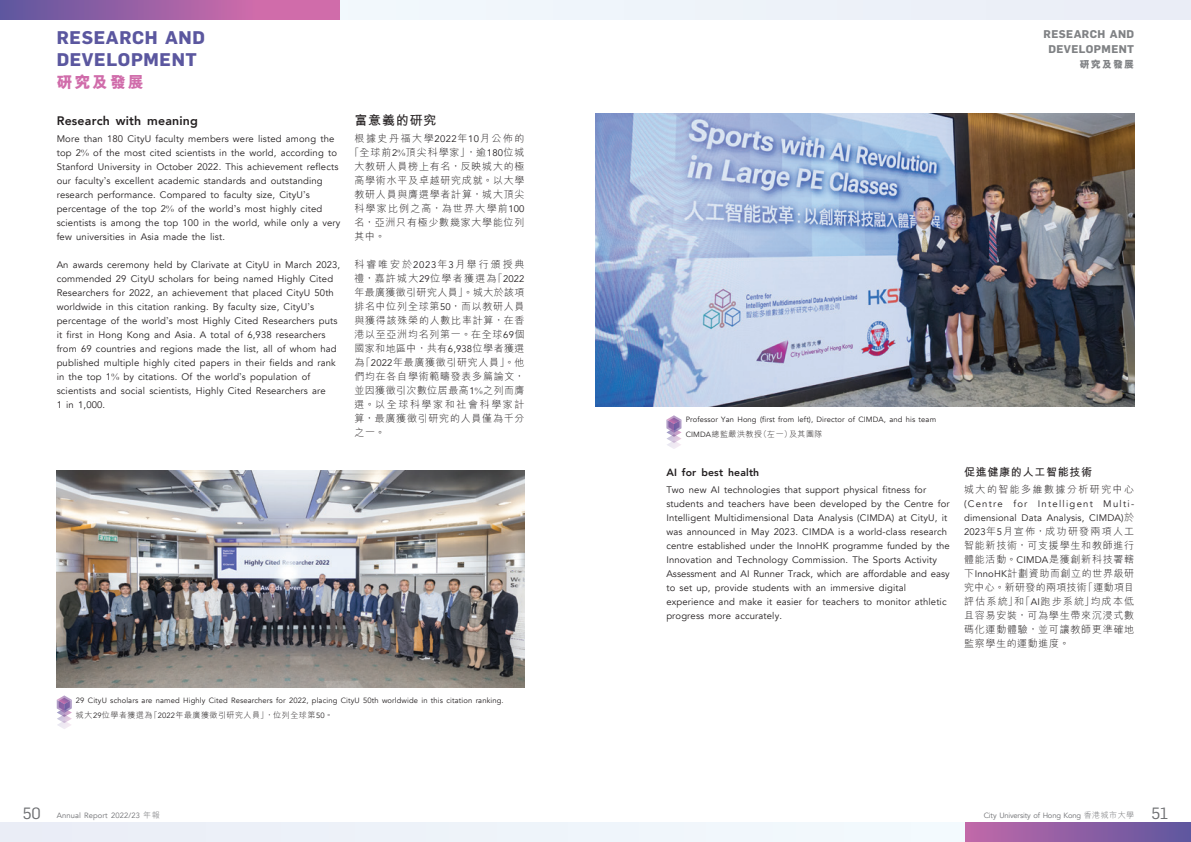
<style>
.page{position:relative;width:1191px;height:842px;background:#fff}
.page>*{position:absolute;margin:0;border:0;box-sizing:border-box;transform-origin:0 0}
.t1{font:700 18px/22px "Flama";letter-spacing:.035em;color:#5b579f}
.t2{font:800 16px "M Hei HK";letter-spacing:.11em;color:#d06caa}
._03_H1{font:700 13px "M Hei HK";letter-spacing:.065em;color:#231f20}
._03_H1-2{font:800 12.4px "Avenir";letter-spacing:.015em;color:#231f20}
.t3{font:700 11px/15px "Flama";letter-spacing:.035em;color:#808285;text-align:center}
._04___H2{font:700 11px "M Hei HK";letter-spacing:.065em;color:#231f20}
._04___H2-2{font:800 10.4px "Avenir";letter-spacing:.015em;color:#231f20}
._01_Body_Text{font:300 10px/14px "M Hei HK";letter-spacing:.075em;color:#231f20;text-align:justify}
._01_Body_Text-2{font:300 10px "M Hei HK";letter-spacing:.155em;color:#231f20}
._01_Body_Text-3{font:300 10px "M Hei HK";letter-spacing:.12em;color:#231f20}
._01_Body_Text-4{font:300 10px "M Hei HK";letter-spacing:.145em;color:#231f20}
.t4{font:800 10px "M Hei HK";letter-spacing:.11em;color:#808285}
._01_Body_Text-5{font:9.5px/14px "Avenir";letter-spacing:.015em;color:#231f20}
.t5{font:300 8px "M Hei HK";letter-spacing:.065em;color:#231f20}
.t6{font:7.6px "Avenir";letter-spacing:.015em;color:#231f20}
.t7{font:7.6px "Avenir";letter-spacing:-.025em;color:#6c6d70}
.t8{font:7.6px "Avenir";letter-spacing:.015em;color:#6c6d70}
.s1{font-family:"Times New Roman MT Std"}
.s2{font-family:"Avenir";font-weight:400;font-size:9.5px}
.s3{font-family:"Times New Roman MT Std";font-weight:400;font-size:9.5px}
.s4{font-family:"Avenir";font-weight:400;font-size:7.6px}
.s5{font-family:"Flama";font-size:16px}
.s6{font-family:"M Hei HK";font-weight:300;font-size:8px}
.s7{font-family:"M Hei HK";font-weight:300;font-size:10px}
</style>
<div class="page">
<img style="left:57px;top:471px;width:467px;height:217px">
<svg style="left:57px;top:695px;width:15px;height:34px"></svg>
<img style="left:595px;top:113px;width:539px;height:294px">
<svg style="left:666px;top:415px;width:15px;height:34px"></svg>
<div style="left:964px;top:822px;width:227px;height:20px;background:linear-gradient(to right,#c168a9,#5d569f)"></div>
<div style="left:596px;top:822px;width:368px;height:20px;background:#f1f8fc"></div>
<div style="left:596px;top:0;width:595px;height:20px;background:#ecf1f8"></div>
<div style="left:0;top:822px;width:595px;height:20px;background:#ecf1f8"></div>
<svg style="left:0;top:0;width:340px;height:20px;background:#a363a5"></svg>
<div style="left:340px;top:0;width:255px;height:20px;background:#f1f7fc"></div>
<h1 class="t1" style="left:57px;top:26px;width:150px">RESEARCH AND<br>DEVELOPMENT</h1>
<h2 class="t2" style="left:57px;top:72px;width:89px">研究及發展</h2>
<p class="_03_H1-2" style="left:57px;top:111px;width:143px">Research with meaning</p>
<p class="_01_Body_Text-5" style="left:57px;top:132px;width:285px">More than 180 CityU faculty members were listed among the top 2<span class="s1">%</span> of the most cited scientists in the world, according to Stanford University in October 2022. This achievement reflects our faculty<span class="s1">’</span>s excellent academic standards and outstanding research performance. Compared to faculty size, CityU<span class="s1">’</span>s percentage of the top 2<span class="s1">%</span> of the world<span class="s1">’</span>s most highly cited scientists is among the top 100 in the world, while only a very few universities in Asia made the list.</p>
<p class="_01_Body_Text-5" style="left:57px;top:258px;width:285px">An awards ceremony held by Clarivate at CityU in March 2023, commended 29 CityU scholars for being named Highly Cited Researchers for 2022, an achievement that placed CityU 50th worldwide in this citation ranking. By faculty size, CityU<span class="s1">’</span>s percentage of the world<span class="s1">’</span>s most Highly Cited Researchers puts it first in Hong Kong and Asia. A total of 6,938 researchers from 69 countries and regions made the list, all of whom had published multiple highly cited papers in their fields and rank in the top 1<span class="s1">%</span> by citations. Of the world<span class="s1">’</span>s population of scientists and social scientists, Highly Cited Researchers are<br>1 in 1,000.</p>
<p class="_03_H1" style="left:354px;top:111px;width:84px">富意義的研究</p>
<p class="_01_Body_Text-2" style="left:354px;top:131px;width:172px">根據史丹福大學<span class="s2">2022</span>年<span class="s2">10</span>月公佈的</p>
<p class="_01_Body_Text" style="left:349px;top:145px;width:177px">「全球前<span class="s2">2</span><span class="s3">%</span>頂尖科學家」，逾<span class="s2">180</span>位城</p>
<p class="_01_Body_Text" style="left:354px;top:159px;width:172px">大教研人員榜上有名，反映城大的極</p>
<p class="_01_Body_Text" style="left:354px;top:173px;width:172px">高學術水平及卓越研究成就。以大學</p>
<p class="_01_Body_Text" style="left:354px;top:187px;width:172px">教研人員與膺選學者計算，城大頂尖</p>
<p class="_01_Body_Text-3" style="left:354px;top:201px;width:172px">科學家比例之高，為世界大學前<span class="s2">100</span></p>
<p class="_01_Body_Text" style="left:354px;top:215px;width:172px">名，亞洲只有極少數幾家大學能位列</p>
<p class="_01_Body_Text" style="left:354px;top:229px;width:32px">其中。</p>
<p class="_01_Body_Text" style="left:354px;top:257px;width:172px">科睿唯安於<span class="s2">2023</span>年<span class="s2">3</span>月舉行頒授典禮，嘉許城大<span class="s2">29</span>位學者獲選為「<span class="s2">2022</span>年最廣獲徵引研究人員」。城大於該項排名中位列全球第<span class="s2">50</span>，而以教研人員與獲得該殊榮的人數比率計算，在香港以至亞洲均名列第一。在全球<span class="s2">69</span>個國家和地區中，共有<span class="s2">6,938</span>位學者獲選為「<span class="s2">2022</span>年最廣獲徵引研究人員」。他們均在各自學術範疇發表多篇論文，並因獲徵引次數位居最高<span class="s2">1</span><span class="s3">%</span>之列而膺選。以全球科學家和社會科學家計算，最廣獲徵引研究的人員僅為千分之一。</p>
<p class="t6" style="left:76px;top:695px;width:429px">29 CityU scholars are named Highly Cited Researchers for 2022, placing CityU 50th worldwide in this citation ranking.</p>
<p class="t5" style="left:76px;top:709px;width:258px">城大<span class="s4">29</span>位學者獲選為「<span class="s4">2022</span>年最廣獲徵引研究人員」，位列全球第<span class="s4">50</span>。</p>
<p class="t8" style="left:23px;top:810px;width:139px"><span class="s5">50</span> Annual Report 2022/23 <span class="s6">年報</span></p>
<p class="t3" style="left:1043px;top:26px;width:92px">RESEARCH AND<br>DEVELOPMENT</p>
<p class="t4" style="left:1079px;top:58px;width:56px">研究及發展</p>
<p class="t6" style="left:685px;top:415px;width:252px">Professor Yan Hong (first from left), Director of CIMDA, and his team</p>
<p class="t5" style="left:685px;top:429px;width:138px"><span class="s4">CIMDA</span>總監嚴洪教授（左一）及其團隊</p>
<p class="_04___H2-2" style="left:666px;top:464px;width:94px">AI for best health</p>
<p class="_01_Body_Text-5" style="left:666px;top:483px;width:285px">Two new AI technologies that support physical fitness for students and teachers have been developed by the Centre for Intelligent Multidimensional Data Analysis (CIMDA) at CityU, it was announced in May 2023. CIMDA is a world-class research centre established under the InnoHK programme funded by the Innovation and Technology Commission. The Sports Activity Assessment and AI Runner Track, which are affordable and easy to set up, provide students with an immersive digital experience and make it easier for teachers to monitor athletic progress more accurately.</p>
<p class="_04___H2" style="left:964px;top:464px;width:130px">促進健康的人工智能技術</p>
<p class="_01_Body_Text-4" style="left:964px;top:482px;width:172px">城大的智能多維數據分析研究中心</p>
<p class="_01_Body_Text-5" style="left:964px;top:497px;width:172px">(Centre for Intelligent Multi&shy;dimensional Data Analysis, CIMDA)<span class="s7">於</span></p>
<p class="_01_Body_Text" style="left:964px;top:524px;width:172px"><span class="s2">2023</span>年<span class="s2">5</span>月宣佈，成功研發兩項人工智能新技術，可支援學生和教師進行體能活動。<span class="s2">CIMDA</span>是獲創新科技署轄下<span class="s2">InnoHK</span>計劃資助而創立的世界級研究中心。新研發的兩項技術「運動項目評估系統」和「<span class="s2">AI</span>跑步系統」均成本低且容易安裝，可為學生帶來沉浸式數碼化運動體驗，並可讓教師更準確地監察學生的運動進度。</p>
<p class="t7" style="left:983px;top:810px;width:186px">City University of Hong Kong <span class="s6">香港城市大學</span> <span class="s5">51</span></p>
</div>
